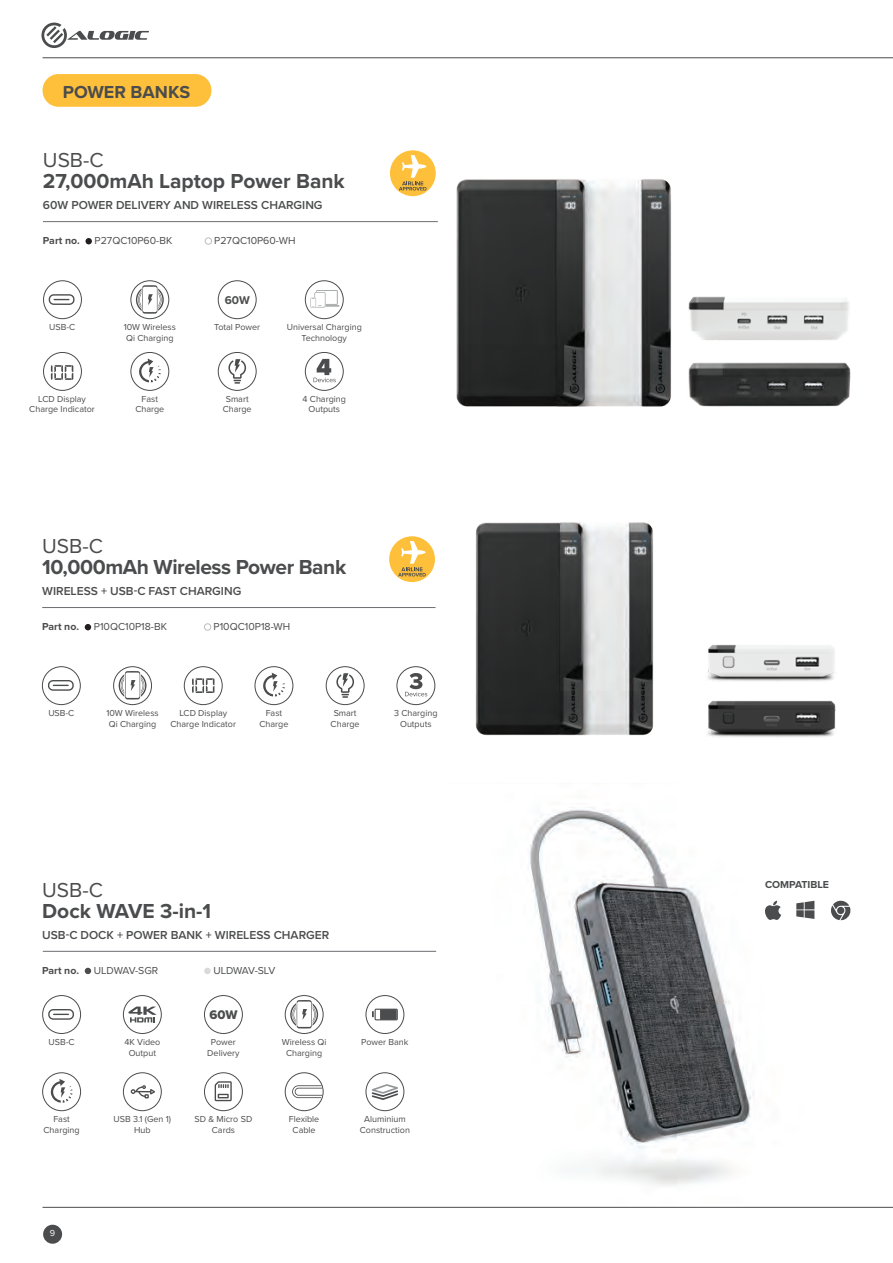
<style>
.page{position:relative;width:893px;height:1263px;background:#fff}
.page>*{position:absolute;margin:0;border:0;box-sizing:border-box;transform-origin:0 0}
.t1{font:700 21px "Proxima Nova";letter-spacing:-.015em;color:#4b4c4d}
.t2{font:21px "Proxima Nova";color:#4b4c4d}
.t3{font:700 18px "Proxima Nova";color:#4b4c4d}
.t4{font:12.9px "Proxima Nova Extrabld";color:#4b4c4d}
.t5{font:600 12px "Proxima Nova";color:#4b4c4d}
.t6{font:700 11.7px "Proxima Nova";color:#4b4c4d}
.t7{font:10.5px "Proxima Nova";color:#4b4c4d}
.t8{font:700 10.5px "Proxima Nova";color:#4b4c4d}
.t9{font:10.5px "Proxima Nova";letter-spacing:-.02em;color:#4b4c4d}
.t10{font:9px/10.5px "Proxima Nova";color:#4b4c4d;text-align:center}
.t11{font:9px "Proxima Nova";color:#fff}
</style>
<div class="page">
<div style="left:43px;top:1225px;width:19px;height:19px;background:#4b4c4d;border-radius:50%"></div>
<svg style="left:41px;top:23px;width:108px;height:25px"></svg>
<hr style="left:43px;top:1207px;width:850px;height:1px;background:#4b4c4d">
<hr style="left:43px;top:57px;width:850px;height:1px;background:#4b4c4d">
<img style="left:529px;top:807px;width:313px;height:379px">
<svg style="left:119px;top:670px;width:27px;height:30px"></svg>
<svg style="left:48px;top:680px;width:26px;height:11px"></svg>
<svg style="left:263px;top:673px;width:22px;height:23px"></svg>
<svg style="left:336px;top:673px;width:18px;height:25px"></svg>
<svg style="left:192px;top:678px;width:22px;height:15px"></svg>
<svg style="left:405px;top:673px;width:22px;height:23px"></svg>
<div style="left:42px;top:666px;width:38px;height:39px;border:1px solid #4b4c4d;border-radius:50%"></div>
<div style="left:113px;top:666px;width:39px;height:39px;border:1px solid #4b4c4d;border-radius:50%"></div>
<div style="left:184px;top:666px;width:38px;height:39px;border:1px solid #4b4c4d;border-radius:50%"></div>
<div style="left:255px;top:666px;width:38px;height:39px;border:1px solid #4b4c4d;border-radius:50%"></div>
<div style="left:326px;top:666px;width:38px;height:39px;border:1px solid #4b4c4d;border-radius:50%"></div>
<div style="left:397px;top:666px;width:38px;height:39px;border:1px solid #4b4c4d;border-radius:50%"></div>
<div style="left:43px;top:74px;width:168px;height:33px;background:#febf3b;border-radius:16px"></div>
<img style="left:475px;top:522px;width:179px;height:214px">
<img style="left:706px;top:719px;width:131px;height:18px">
<img style="left:706px;top:644px;width:131px;height:75px">
<img style="left:690px;top:397px;width:159px;height:10px">
<img style="left:688px;top:296px;width:163px;height:101px">
<img style="left:456px;top:179px;width:215px;height:228px">
<svg style="left:85px;top:624px;width:6px;height:6px"></svg>
<div style="left:204px;top:624px;width:7px;height:6px;border:1px solid #bcbdc0;border-radius:50%"></div>
<hr style="left:42px;top:607px;width:394px;height:1px;background:#6c6d70">
<div style="left:389px;top:536px;width:46px;height:46px;background:#febf3b;border-radius:50%"></div>
<svg style="left:398px;top:541px;width:28px;height:35px"></svg>
<svg style="left:139px;top:359px;width:22px;height:23px"></svg>
<svg style="left:228px;top:359px;width:18px;height:25px"></svg>
<svg style="left:313px;top:359px;width:23px;height:23px"></svg>
<div style="left:85px;top:238px;width:7px;height:6px;background:#231f20;border-radius:50%"></div>
<div style="left:205px;top:238px;width:7px;height:6px;border:1px solid #bcbdc0;border-radius:50%"></div>
<hr style="left:43px;top:221px;width:395px;height:1px;background:#6c6d70">
<svg style="left:136px;top:285px;width:28px;height:29px"></svg>
<svg style="left:49px;top:294px;width:25px;height:11px"></svg>
<svg style="left:51px;top:365px;width:22px;height:15px"></svg>
<div style="left:390px;top:150px;width:46px;height:46px;background:#febf3b;border-radius:50%"></div>
<svg style="left:399px;top:155px;width:28px;height:36px"></svg>
<svg style="left:310px;top:290px;width:29px;height:18px"></svg>
<svg style="left:85px;top:968px;width:6px;height:6px"></svg>
<div style="left:204px;top:968px;width:7px;height:6px;background:#d8d9db;border-radius:50%"></div>
<svg style="left:765px;top:901px;width:16px;height:19px"></svg>
<svg style="left:796px;top:901px;width:18px;height:18px"></svg>
<svg style="left:831px;top:900px;width:20px;height:20px"></svg>
<div style="left:837px;top:907px;width:7px;height:7px;background:#4b4c4d;border-radius:50%"></div>
<hr style="left:43px;top:951px;width:393px;height:1px;background:#6c6d70">
<div style="left:43px;top:281px;width:39px;height:38px;border:1px solid #4b4c4d;border-radius:50%"></div>
<div style="left:43px;top:352px;width:39px;height:39px;border:1px solid #4b4c4d;border-radius:50%"></div>
<div style="left:131px;top:281px;width:38px;height:38px;border:1px solid #4b4c4d;border-radius:50%"></div>
<div style="left:131px;top:352px;width:38px;height:39px;border:1px solid #4b4c4d;border-radius:50%"></div>
<div style="left:218px;top:281px;width:38px;height:38px;border:1px solid #4b4c4d;border-radius:50%"></div>
<div style="left:218px;top:352px;width:38px;height:39px;border:1px solid #4b4c4d;border-radius:50%"></div>
<div style="left:305px;top:281px;width:38px;height:38px;border:1px solid #4b4c4d;border-radius:50%"></div>
<div style="left:305px;top:352px;width:38px;height:39px;border:1px solid #4b4c4d;border-radius:50%"></div>
<svg style="left:372px;top:1009px;width:26px;height:11px"></svg>
<svg style="left:48px;top:1009px;width:26px;height:11px"></svg>
<svg style="left:290px;top:999px;width:28px;height:30px"></svg>
<svg style="left:50px;top:1079px;width:22px;height:24px"></svg>
<svg style="left:131px;top:1085px;width:24px;height:13px"></svg>
<svg style="left:215px;top:1081px;width:17px;height:20px"></svg>
<svg style="left:292px;top:1085px;width:29px;height:13px"></svg>
<svg style="left:372px;top:1084px;width:26px;height:16px"></svg>
<svg style="left:128px;top:1006px;width:29px;height:16px"></svg>
<div style="left:42px;top:995px;width:39px;height:39px;border:1px solid #4b4c4d;border-radius:50%"></div>
<div style="left:42px;top:1072px;width:39px;height:39px;border:1px solid #4b4c4d;border-radius:50%"></div>
<div style="left:123px;top:995px;width:38px;height:39px;border:1px solid #4b4c4d;border-radius:50%"></div>
<div style="left:123px;top:1072px;width:38px;height:39px;border:1px solid #4b4c4d;border-radius:50%"></div>
<div style="left:204px;top:995px;width:39px;height:39px;border:1px solid #4b4c4d;border-radius:50%"></div>
<div style="left:204px;top:1072px;width:39px;height:39px;border:1px solid #4b4c4d;border-radius:50%"></div>
<div style="left:285px;top:995px;width:38px;height:39px;border:1px solid #4b4c4d;border-radius:50%"></div>
<div style="left:285px;top:1072px;width:38px;height:39px;border:1px solid #4b4c4d;border-radius:50%"></div>
<div style="left:366px;top:995px;width:38px;height:39px;border:1px solid #4b4c4d;border-radius:50%"></div>
<div style="left:366px;top:1072px;width:38px;height:39px;border:1px solid #4b4c4d;border-radius:50%"></div>
<h2 class="t3" style="left:63px;top:78px;width:129px">POWER BANKS</h2>
<h1 class="t2" style="left:43px;top:144px;width:62px">USB-C</h1>
<h1 class="t1" style="left:43px;top:165px;width:303px">27,000mAh Laptop Power Bank</h1>
<h3 class="t5" style="left:43px;top:196px;width:281px">60W POWER DELIVERY AND WIRELESS CHARGING</h3>
<p class="t8" style="left:43px;top:233px;width:38px">Part no.</p>
<p class="t7" style="left:95px;top:233px;width:79px">P27QC10P60-BK</p>
<p class="t7" style="left:214px;top:233px;width:83px">P27QC10P60-WH</p>
<p class="t6" style="left:225px;top:292px;width:27px">60W</p>
<p class="t10" style="left:49px;top:322px;width:28px">USB-C</p>
<p class="t10" style="left:287px;top:322px;width:77px">Universal Charging<br>Technology</p>
<p class="t10" style="left:124px;top:322px;width:54px;text-align:left">10W Wireless<br>Qi Charging</p>
<p class="t10" style="left:214px;top:322px;width:47px">Total Power</p>
<p class="t10" style="left:29px;top:393px;width:67px">LCD Display<br>Charge Indicator</p>
<p class="t10" style="left:135px;top:393px;width:30px">Fast<br>Charge</p>
<p class="t10" style="left:223px;top:393px;width:30px">Smart<br>Charge</p>
<p class="t10" style="left:303px;top:393px;width:45px">4 Charging<br>Outputs</p>
<h1 class="t2" style="left:42px;top:530px;width:62px">USB-C</h1>
<h1 class="t1" style="left:42px;top:551px;width:306px">10,000mAh Wireless Power Bank</h1>
<h3 class="t5" style="left:42px;top:582px;width:201px">WIRELESS + USB-C FAST CHARGING</h3>
<p class="t8" style="left:42px;top:619px;width:38px">Part no.</p>
<p class="t7" style="left:94px;top:619px;width:75px">P10QC10P18-BK</p>
<p class="t7" style="left:214px;top:619px;width:78px">P10QC10P18-WH</p>
<p class="t10" style="left:48px;top:707px;width:28px">USB-C</p>
<p class="t10" style="left:259px;top:707px;width:30px">Fast<br>Charge</p>
<p class="t10" style="left:331px;top:707px;width:30px">Smart<br>Charge</p>
<p class="t10" style="left:170px;top:707px;width:67px">LCD Display<br>Charge Indicator</p>
<p class="t10" style="left:394px;top:707px;width:45px">3 Charging<br>Outputs</p>
<p class="t10" style="left:106px;top:707px;width:54px;text-align:left">10W Wireless<br>Qi Charging</p>
<h1 class="t2" style="left:42px;top:874px;width:62px">USB-C</h1>
<h1 class="t1" style="left:42px;top:895px;width:170px">Dock WAVE 3-in-1</h1>
<h3 class="t5" style="left:42px;top:926px;width:289px">USB-C DOCK + POWER BANK + WIRELESS CHARGER</h3>
<p class="t8" style="left:42px;top:963px;width:38px">Part no.</p>
<p class="t7" style="left:94px;top:963px;width:66px">ULDWAV-SGR</p>
<p class="t9" style="left:213px;top:963px;width:63px">ULDWAV-SLV</p>
<h3 class="t4" style="left:209px;top:1005px;width:30px">60W</h3>
<p class="t10" style="left:49px;top:1036px;width:28px">USB-C</p>
<p class="t10" style="left:207px;top:1036px;width:34px">Power<br>Delivery</p>
<p class="t10" style="left:124px;top:1036px;width:38px">4K Video<br>Output</p>
<p class="t10" style="left:282px;top:1036px;width:46px">Wireless Qi<br>Charging</p>
<p class="t10" style="left:361px;top:1036px;width:49px">Power Bank</p>
<p class="t10" style="left:44px;top:1113px;width:38px">Fast<br>Charging</p>
<p class="t10" style="left:114px;top:1113px;width:59px">USB 3.1 (Gen 1)<br>Hub</p>
<p class="t10" style="left:195px;top:1113px;width:59px">SD &amp; Micro SD<br>Cards</p>
<p class="t10" style="left:289px;top:1113px;width:32px">Flexible<br>Cable</p>
<p class="t10" style="left:360px;top:1113px;width:52px">Aluminium<br>Construction</p>
<p class="t11" style="left:50px;top:1226px;width:7px">9</p>
<p class="t8" style="left:765px;top:877px;width:66px">COMPATIBLE</p>
</div>
